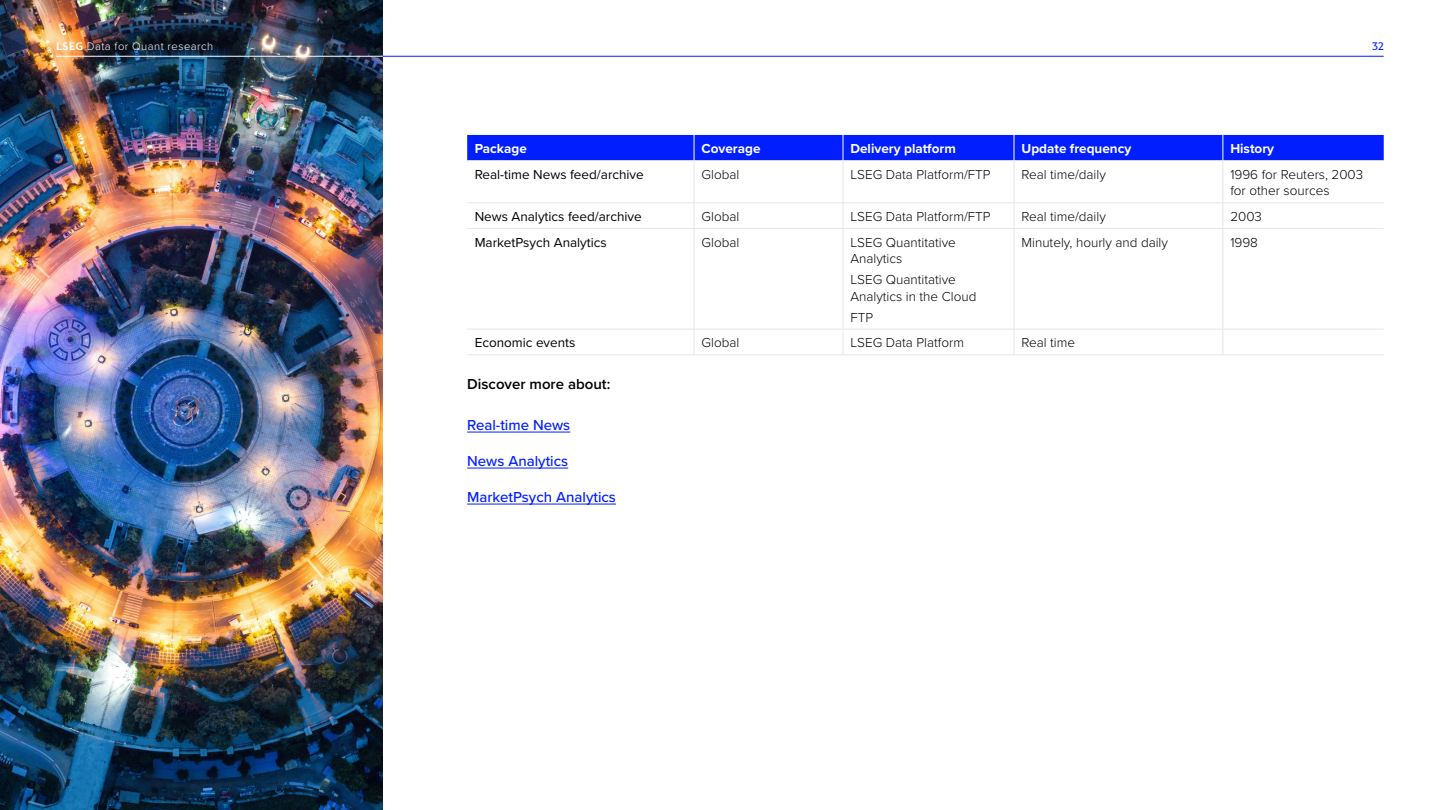
<style>
.page{position:relative;width:1440px;height:810px;background:#fff}
.page>*{position:absolute;margin:0;border:0;box-sizing:border-box;transform-origin:0 0}
.t1{font:500 15px "Proxima Nova";color:#001eff}
.t2{font:600 15px "Proxima Nova";color:#000}
.t3{font:300 13.5px/16.5px "Proxima Nova";color:#000}
.t4{font:13.5px "Proxima Nova";color:#000}
.t5{font:700 13.5px "Proxima Nova";color:#fff}
.t6{font:300 11.25px "Proxima Nova";letter-spacing:.04em;color:#fff}
.t7{font:11.25px "LSEG Motto";color:#001eff}
.s1{font-family:"LSEG Motto";font-weight:600}
</style>
<div class="page">
<img style="left:0;top:0;width:383px;height:810px">
<hr style="left:694px;top:161px;width:1px;height:42px;background:#e6e6e6">
<hr style="left:467px;top:203px;width:227px;height:1px;background:#e6e6e6">
<hr style="left:694px;top:203px;width:149px;height:1px;background:#e6e6e6">
<svg style="left:694px;top:204px;width:1px;height:24px"></svg>
<hr style="left:843px;top:203px;width:171px;height:1px;background:#e6e6e6">
<hr style="left:1014px;top:203px;width:209px;height:1px;background:#e6e6e6">
<hr style="left:1223px;top:203px;width:161px;height:1px;background:#e6e6e6">
<hr style="left:467px;top:228px;width:227px;height:1px;background:#e6e6e6">
<hr style="left:694px;top:228px;width:149px;height:1px;background:#e6e6e6">
<hr style="left:694px;top:229px;width:1px;height:100px;background:#e6e6e6">
<hr style="left:843px;top:228px;width:171px;height:1px;background:#e6e6e6">
<hr style="left:1014px;top:228px;width:209px;height:1px;background:#e6e6e6">
<hr style="left:1223px;top:228px;width:161px;height:1px;background:#e6e6e6">
<hr style="left:467px;top:329px;width:227px;height:1px;background:#e6e6e6">
<hr style="left:694px;top:329px;width:149px;height:1px;background:#e6e6e6">
<svg style="left:694px;top:330px;width:1px;height:25px"></svg>
<hr style="left:843px;top:329px;width:171px;height:1px;background:#e6e6e6">
<hr style="left:1014px;top:329px;width:209px;height:1px;background:#e6e6e6">
<hr style="left:1223px;top:329px;width:161px;height:1px;background:#e6e6e6">
<hr style="left:467px;top:355px;width:227px;height:1px;background:#e6e6e6">
<hr style="left:694px;top:355px;width:149px;height:1px;background:#e6e6e6">
<hr style="left:843px;top:355px;width:171px;height:1px;background:#e6e6e6">
<hr style="left:1014px;top:355px;width:209px;height:1px;background:#e6e6e6">
<hr style="left:1223px;top:355px;width:161px;height:1px;background:#e6e6e6">
<hr style="left:1223px;top:161px;width:1px;height:42px;background:#e6e6e6">
<hr style="left:1223px;top:229px;width:1px;height:100px;background:#e6e6e6">
<div style="left:467px;top:135px;width:917px;height:26px;background:#001eff"></div>
<hr style="left:843px;top:161px;width:1px;height:42px;background:#e6e6e6">
<hr style="left:1014px;top:161px;width:1px;height:42px;background:#e6e6e6">
<svg style="left:843px;top:204px;width:1px;height:24px"></svg>
<svg style="left:1014px;top:204px;width:1px;height:24px"></svg>
<hr style="left:843px;top:229px;width:1px;height:100px;background:#e6e6e6">
<hr style="left:1014px;top:229px;width:1px;height:100px;background:#e6e6e6">
<svg style="left:843px;top:330px;width:1px;height:25px"></svg>
<svg style="left:1014px;top:330px;width:1px;height:25px"></svg>
<hr style="left:467px;top:432px;width:103px;height:1px;background:#001eff">
<hr style="left:467px;top:468px;width:101px;height:1px;background:#001eff">
<hr style="left:467px;top:504px;width:149px;height:1px;background:#001eff">
<hr style="left:56px;top:56px;width:327px;height:1px;background:#fff">
<hr style="left:383px;top:56px;width:1001px;height:1px;background:#001eff">
<p class="t6" style="left:56px;top:38px;width:159px"><span class="s1">LSEG</span> Data for Quant research</p>
<p class="t7" style="left:1372px;top:39px;width:13px">32</p>
<p class="t5" style="left:475px;top:139px;width:54px">Package</p>
<p class="t5" style="left:702px;top:139px;width:60px">Coverage</p>
<p class="t5" style="left:851px;top:139px;width:107px">Delivery platform</p>
<p class="t5" style="left:1022px;top:139px;width:111px">Update frequency</p>
<p class="t5" style="left:1230px;top:139px;width:45px">History</p>
<p class="t4" style="left:475px;top:164px;width:171px">Real-time News feed/archive</p>
<p class="t3" style="left:702px;top:165px;width:39px">Global</p>
<p class="t3" style="left:851px;top:165px;width:141px">LSEG Data Platform/FTP</p>
<p class="t3" style="left:1022px;top:165px;width:86px">Real time/daily</p>
<p class="t3" style="left:1230px;top:165px;width:134px">1996 for Reuters, 2003 for other sources</p>
<p class="t4" style="left:475px;top:206px;width:169px">News Analytics feed/archive</p>
<p class="t3" style="left:702px;top:207px;width:39px">Global</p>
<p class="t3" style="left:851px;top:207px;width:141px">LSEG Data Platform/FTP</p>
<p class="t3" style="left:1022px;top:207px;width:86px">Real time/daily</p>
<p class="t3" style="left:1230px;top:207px;width:33px">2003</p>
<p class="t4" style="left:475px;top:232px;width:134px">MarketPsych Analytics</p>
<p class="t3" style="left:702px;top:233px;width:39px">Global</p>
<p class="t3" style="left:851px;top:233px;width:107px">LSEG Quantitative<br>Analytics</p>
<p class="t3" style="left:851px;top:271px;width:127px">LSEG Quantitative<br>Analytics in the Cloud</p>
<p class="t3" style="left:851px;top:308px;width:24px">FTP</p>
<p class="t3" style="left:1022px;top:233px;width:148px">Minutely, hourly and daily</p>
<p class="t3" style="left:1230px;top:233px;width:29px">1998</p>
<p class="t4" style="left:475px;top:333px;width:102px">Economic events</p>
<p class="t3" style="left:702px;top:334px;width:39px">Global</p>
<p class="t3" style="left:851px;top:334px;width:115px">LSEG Data Platform</p>
<p class="t3" style="left:1022px;top:334px;width:55px">Real time</p>
<p class="t2" style="left:467px;top:372px;width:145px">Discover more about:</p>
<p class="t1" style="left:467px;top:414px;width:105px">Real-time News</p>
<p class="t1" style="left:467px;top:450px;width:103px">News Analytics</p>
<p class="t1" style="left:467px;top:486px;width:150px">MarketPsych Analytics</p>
</div>
